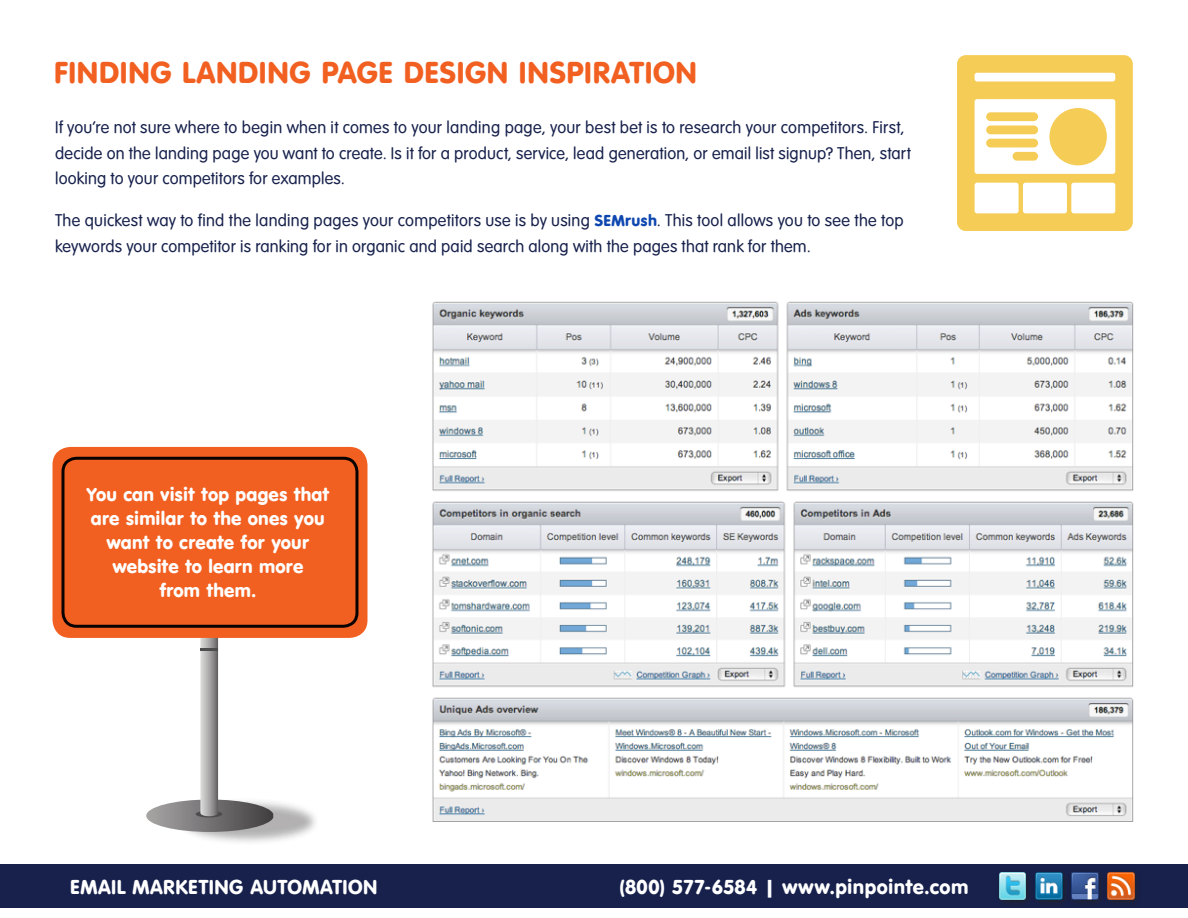
<style>
.page{position:relative;width:1188px;height:918px;background:#fff}
.page>*{position:absolute;margin:0;border:0;box-sizing:border-box;transform-origin:0 0}
.t1{font:31.5px "VAG Rounded";letter-spacing:.02em;color:#f26021}
.t2{font:21px "VAG Rounded";letter-spacing:.015em;color:#fff}
.t3{font:19.5px/24px "VAG Rounded";letter-spacing:.005em;color:#fff;text-align:center}
.t4{font:16.5px/25.5px "VAG Rounded Lt Normal";letter-spacing:.015em;color:#17214c}
.s1{font-family:"VAG Rounded";color:#0f47b0}
</style>
<div class="page">
<div style="left:0;top:864px;width:1188px;height:44px;background:#17214c"></div>
<div style="left:1067px;top:869px;width:40px;height:39px;background:#231f20;opacity:.75"></div>
<img style="left:1071px;top:873px;width:27px;height:27px">
<div style="left:995px;top:869px;width:39px;height:39px;background:#231f20;opacity:.75"></div>
<img style="left:999px;top:873px;width:27px;height:27px">
<div style="left:1031px;top:869px;width:40px;height:39px;background:#231f20;opacity:.75"></div>
<img style="left:1036px;top:873px;width:26px;height:27px">
<div style="left:1103px;top:869px;width:40px;height:39px;background:#231f20;opacity:.75"></div>
<img style="left:1107px;top:873px;width:27px;height:27px">
<img style="left:957px;top:55px;width:176px;height:176px">
<img style="left:432px;top:301px;width:702px;height:521px">
<div style="left:177px;top:797px;width:142px;height:49px;background:#231f20;opacity:.35"></div>
<svg style="left:146px;top:638px;width:127px;height:194px"></svg>
<hr style="left:200px;top:648px;width:18px;height:3px;background:#4d4d4d">
<div style="left:52px;top:447px;width:316px;height:191px;background:#f26021;border-radius:18px"></div>
<div style="left:62px;top:457px;width:296px;height:171px;border:3px solid #080302;border-radius:14px"></div>
<p class="t1" style="left:54px;top:54px;width:645px">FINDING LANDING PAGE DESIGN INSPIRATION</p>
<p class="t4" style="left:55px;top:115px;width:857px">If you’re not sure where to begin when it comes to your landing page, your best bet is to research your competitors. First, decide on the landing page you want to create. Is it for a product, service, lead generation, or email list signup? Then, start looking to your competitors for examples.</p>
<p class="t4" style="left:55px;top:208px;width:850px">The quickest way to find the landing pages your competitors use is by using <span class="s1">SEMrush</span>. This tool allows you to see the top keywords your competitor is ranking for in organic and paid search along with the pages that rank for them.</p>
<p class="t3" style="left:86px;top:483px;width:245px">You can visit top pages that are similar to the ones you want to create for your website to learn more<br>from them.</p>
<p class="t2" style="left:70px;top:875px;width:309px">EMAIL MARKETING AUTOMATION</p>
<p class="t2" style="left:620px;top:875px;width:350px">(800) 577-6584 | www.pinpointe.com</p>
</div>
